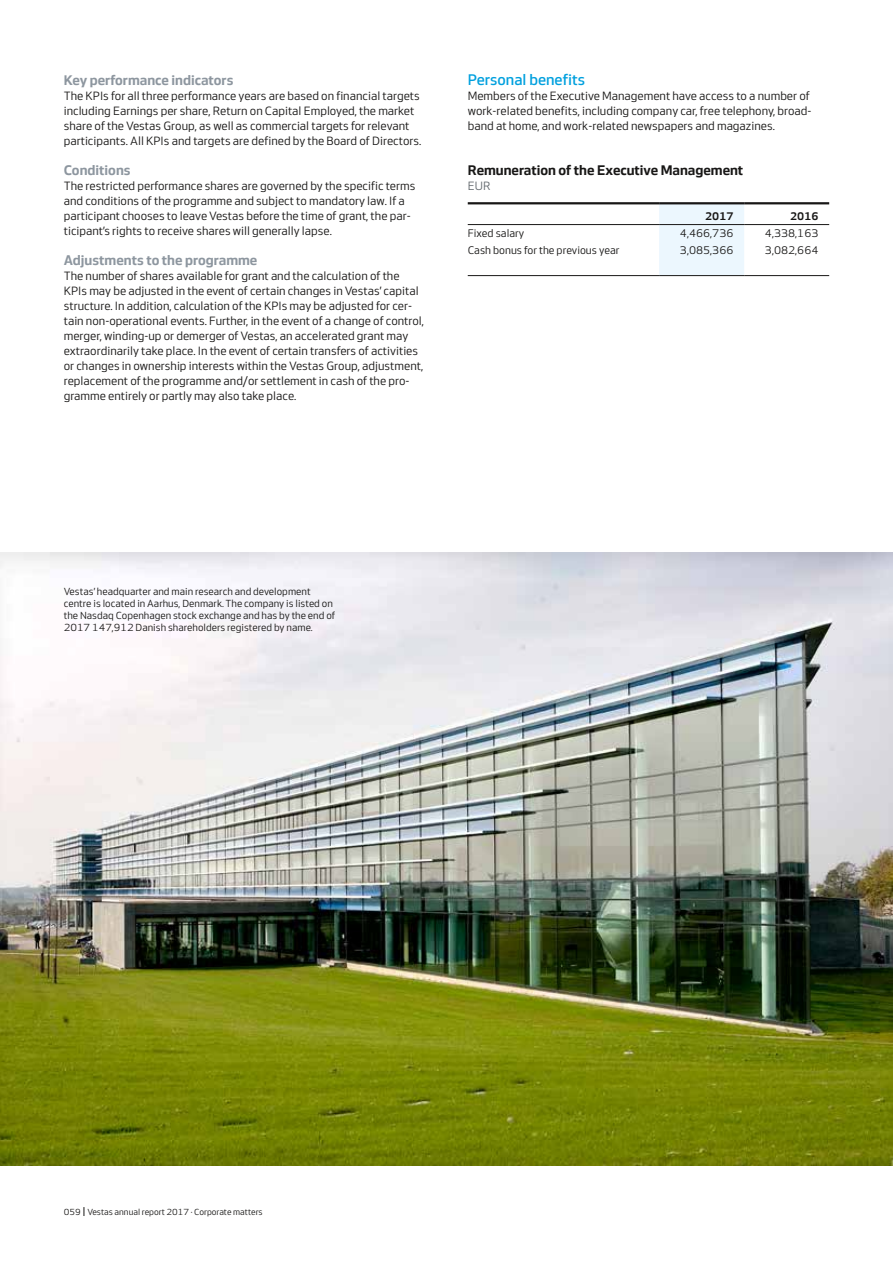
<style>
.page{position:relative;width:893px;height:1263px;background:#fff}
.page>*{position:absolute;margin:0;border:0;box-sizing:border-box;transform-origin:0 0}
.t1{font:500 15.75px "Vestas Sans";color:#00a0de}
.t2{font:600 14.25px "Vestas Sans";color:#8d969f}
.t3{font:600 14.25px "Vestas Sans";color:#181716}
.t4{font:12.3px/15px "Vestas Sans";color:#181716}
.t5{font:12.3px "Vestas Sans";color:#60666b}
.t6{font:11.25px "Vestas Sans";color:#181716}
.t7{font:600 11.25px "Vestas Sans";color:#181716}
.t8{font:10.5px/12px "Vestas Sans";color:#181716}
.t9{font:9px "Vestas Sans";color:#181716}
</style>
<div class="page">
<img style="left:0;top:553px;width:893px;height:612px">
<div style="left:659px;top:204px;width:85px;height:71px;background:#ecf7fe"></div>
<hr style="left:468px;top:202px;width:191px;height:2px;background:#181716">
<hr style="left:659px;top:202px;width:85px;height:2px;background:#181716">
<hr style="left:744px;top:202px;width:85px;height:2px;background:#181716">
<hr style="left:468px;top:224px;width:191px;height:1px;background:#181716">
<hr style="left:659px;top:224px;width:85px;height:1px;background:#181716">
<hr style="left:744px;top:224px;width:85px;height:1px;background:#181716">
<hr style="left:468px;top:275px;width:191px;height:1px;background:#181716">
<hr style="left:659px;top:275px;width:85px;height:1px;background:#181716">
<hr style="left:744px;top:275px;width:85px;height:1px;background:#181716">
<p class="t2" style="left:64px;top:73px;width:171px">Key performance indicators</p>
<p class="t4" style="left:64px;top:88px;width:359px">The KPIs for all three performance years are based on financial targets including Earnings per share, Return on Capital Employed, the market share of the Vestas Group, as well as commercial targets for relevant participants. All KPIs and targets are defined by the Board of Directors.</p>
<p class="t2" style="left:64px;top:163px;width:68px">Conditions</p>
<p class="t4" style="left:64px;top:178px;width:353px">The restricted performance shares are governed by the specific terms and conditions of the programme and subject to mandatory law. If a participant chooses to leave Vestas before the time of grant, the par&shy;ticipant’s rights to receive shares will generally lapse.</p>
<p class="t2" style="left:64px;top:253px;width:195px">Adjustments to the programme</p>
<p class="t4" style="left:64px;top:268px;width:362px">The number of shares available for grant and the calculation of the KPIs may be adjusted in the event of certain changes in Vestas’ capital structure. In addition, calculation of the KPIs may be adjusted for cer&shy;tain non-operational events. Further, in the event of a change of control, merger, winding-up or demerger of Vestas, an accelerated grant may extraordinarily take place. In the event of certain transfers of activities or changes in ownership interests within the Vestas Group, adjustment, replacement of the programme and/or settlement in cash of the pro&shy;gramme entirely or partly may also take place.</p>
<p class="t1" style="left:468px;top:71px;width:119px">Personal benefits</p>
<p class="t4" style="left:468px;top:88px;width:345px">Members of the Executive Management have access to a number of work-related benefits, including company car, free telephony, broad&shy;band at home, and work-related newspapers and magazines.</p>
<p class="t3" style="left:468px;top:163px;width:277px">Remuneration of the Executive Management</p>
<p class="t5" style="left:468px;top:179px;width:24px">EUR</p>
<p class="t7" style="left:705px;top:210px;width:30px">2017</p>
<p class="t7" style="left:790px;top:210px;width:30px">2016</p>
<p class="t6" style="left:468px;top:228px;width:58px">Fixed salary</p>
<p class="t6" style="left:680px;top:228px;width:55px">4,466,736</p>
<p class="t6" style="left:765px;top:228px;width:55px">4,338,163</p>
<p class="t6" style="left:468px;top:245px;width:153px">Cash bonus for the previous year</p>
<p class="t6" style="left:680px;top:245px;width:55px">3,085,366</p>
<p class="t6" style="left:765px;top:245px;width:55px">3,082,664</p>
<p class="t8" style="left:64px;top:585px;width:273px">Vestas’ headquarter and main research and development centre is located in Aarhus, Denmark. The company is listed on the Nasdaq Copenhagen stock exchange and has by the end of 2017 147,912 Danish shareholders registered by name.</p>
<p class="t9" style="left:64px;top:1207px;width:200px">059 Vestas annual report 2017 · Corporate matters</p>
</div>
